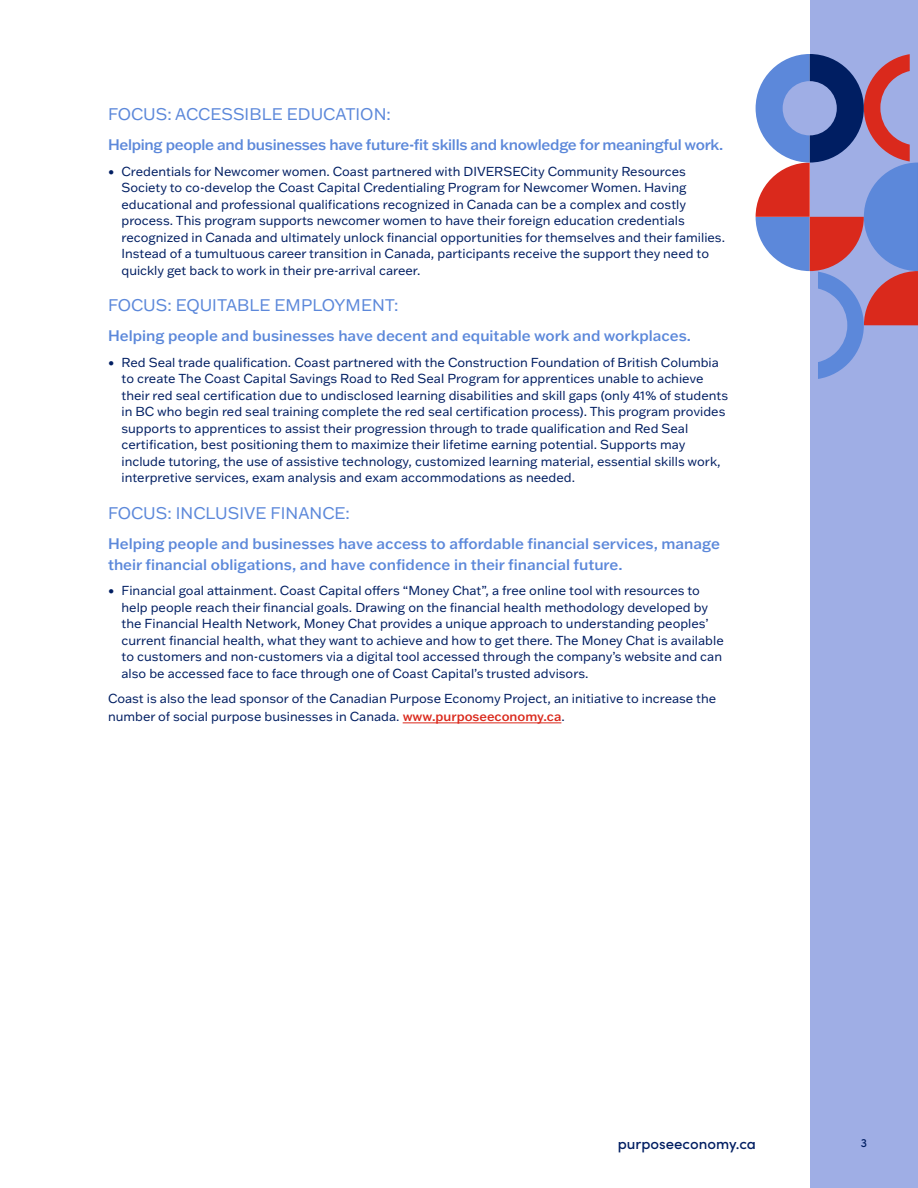
<style>
.page{position:relative;width:918px;height:1188px;background:#fff}
.page>*{position:absolute;margin:0;border:0;box-sizing:border-box;transform-origin:0 0}
.Heading_3_Franklin_Gothic_11pt_blue_CAPS{font:16.5px "Franklin Gothic ATF";color:#5c88da}
.Highlights_Franklin_Gothic_10_pt_MID_BLU{font:500 15px/21px "Franklin Gothic ATF";color:#5c88da}
.Highlights_Franklin_Gothic_10_pt_MID_BLU-2{font:500 15px "Franklin Gothic ATF";letter-spacing:-.02em;color:#5c88da}
.t1{font:500 15px "Sofia Pro";color:#001e62}
.Bullets_Franklin_Gothic_8_5pt{font:12.75px/16.5px "Franklin Gothic ATF";color:#001e62}
.Body_Copy_Franklin_Gothic_8_5_pt{font:12.75px/18px "Franklin Gothic ATF";color:#001e62}
.t2{font:500 12px "Sofia Pro";color:#001e62}
.s1{font-weight:500;color:#da291c}
</style>
<div class="page">
<div style="left:810px;top:0;width:108px;height:1188px;background:#9faee5"></div>
<svg style="left:756px;top:54px;width:162px;height:325px"></svg>
<hr style="left:403px;top:723px;width:158px;height:1px;background:#da291c">
<p class="Heading_3_Franklin_Gothic_11pt_blue_CAPS" style="left:108px;top:103px;width:284px">FOCUS: ACCESSIBLE EDUCATION:</p>
<p class="Highlights_Franklin_Gothic_10_pt_MID_BLU-2" style="left:108px;top:135px;width:617px">Helping people and businesses have future-fit skills and knowledge for meaningful work.</p>
<p class="Bullets_Franklin_Gothic_8_5pt" style="left:122px;top:163px;width:605px;text-indent:-14px">• Credentials for Newcomer women. Coast partnered with DIVERSECity Community Resources Society to co-develop the Coast Capital Credentialing Program for Newcomer Women. Having educational and professional qualifications recognized in Canada can be a complex and costly process. This program supports newcomer women to have their foreign education credentials recognized in Canada and ultimately unlock financial opportunities for themselves and their families.<br>Instead of a tumultuous career transition in Canada, participants receive the support they need to quickly get back to work in their pre-arrival career.</p>
<p class="Heading_3_Franklin_Gothic_11pt_blue_CAPS" style="left:108px;top:294px;width:292px">FOCUS: EQUITABLE EMPLOYMENT:</p>
<p class="Highlights_Franklin_Gothic_10_pt_MID_BLU" style="left:108px;top:325px;width:585px">Helping people and businesses have decent and equitable work and workplaces.</p>
<p class="Bullets_Franklin_Gothic_8_5pt" style="left:122px;top:354px;width:608px;text-indent:-14px">• Red Seal trade qualification. Coast partnered with the Construction Foundation of British Columbia to create The Coast Capital Savings Road to Red Seal Program for apprentices unable to achieve their red seal certification due to undisclosed learning disabilities and skill gaps (only 41% of students in BC who begin red seal training complete the red seal certification process). This program provides supports to apprentices to assist their progression through to trade qualification and Red Seal certification, best positioning them to maximize their lifetime earning potential. Supports may include tutoring, the use of assistive technology, customized learning material, essential skills work, interpretive services, exam analysis and exam accommodations as needed.</p>
<p class="Heading_3_Franklin_Gothic_11pt_blue_CAPS" style="left:108px;top:502px;width:243px">FOCUS: INCLUSIVE FINANCE:</p>
<p class="Highlights_Franklin_Gothic_10_pt_MID_BLU" style="left:108px;top:532px;width:613px">Helping people and businesses have access to affordable financial services, manage their financial obligations, and have confidence in their financial future.</p>
<p class="Bullets_Franklin_Gothic_8_5pt" style="left:122px;top:582px;width:604px;text-indent:-14px">• Financial goal attainment. Coast Capital offers “Money Chat”, a free online tool with resources to help people reach their financial goals. Drawing on the financial health methodology developed by the Financial Health Network, Money Chat provides a unique approach to understanding peoples’ current financial health, what they want to achieve and how to get there. The Money Chat is available to customers and non-customers via a digital tool accessed through the company’s website and can also be accessed face to face through one of Coast Capital’s trusted advisors.</p>
<p class="Body_Copy_Franklin_Gothic_8_5_pt" style="left:108px;top:689px;width:610px">Coast is also the lead sponsor of the Canadian Purpose Economy Project, an initiative to increase the number of social purpose businesses in Canada. <span class="s1">www.purposeeconomy.ca</span>.</p>
<p class="t1" style="left:618px;top:1133px;width:140px">purposeeconomy.ca</p>
<p class="t2" style="left:861px;top:1134px;width:8px">3</p>
</div>
